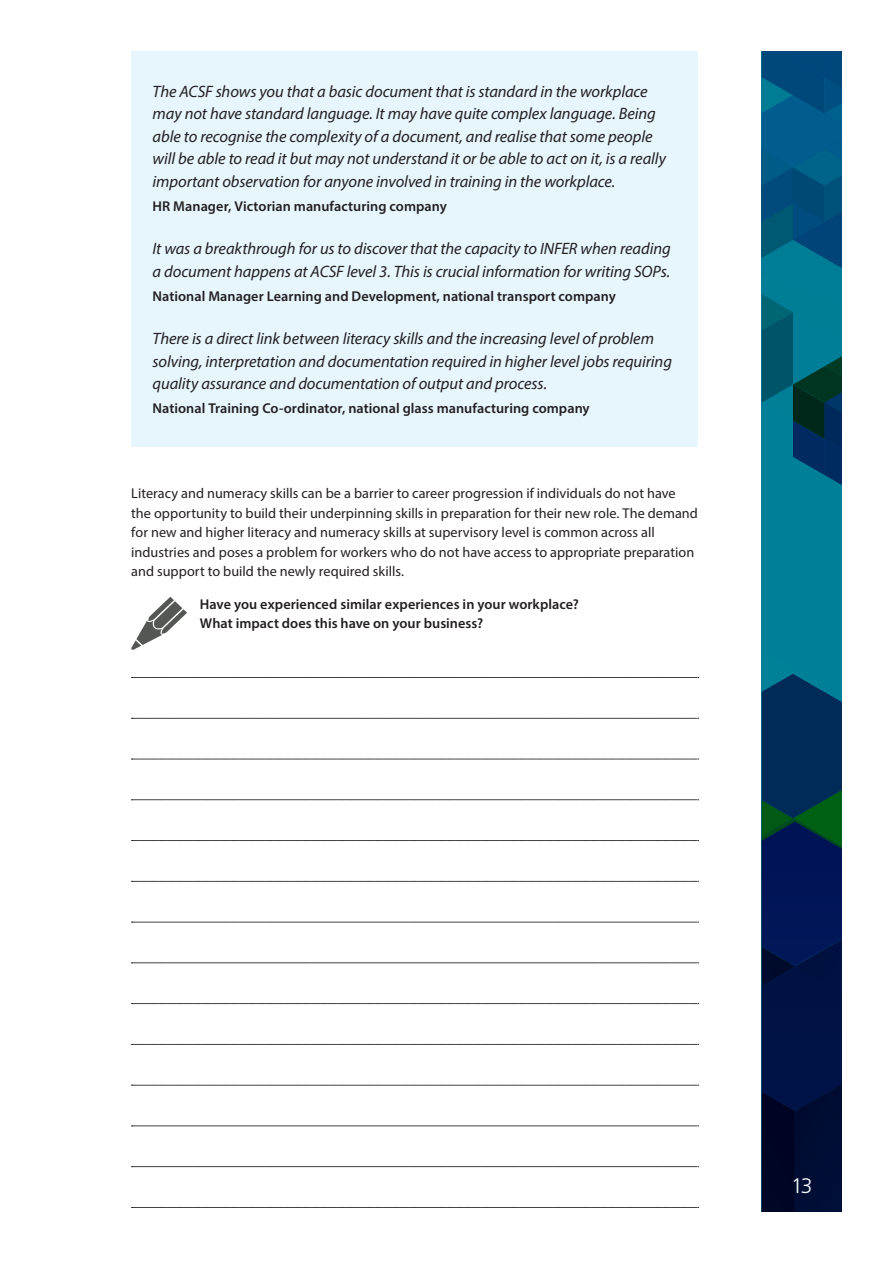
<style>
.page{position:relative;width:893px;height:1263px;background:#fff}
.page>*{position:absolute;margin:0;border:0;box-sizing:border-box;transform-origin:0 0}
.t1{font:300 21px "Frutiger LT Std";color:#fff}
.t2{font:italic 16.5px/22.5px "Myriad Pro";letter-spacing:-.005em;color:#231f20}
.t3{font:14.25px/19.5px "Myriad Pro";color:#231f20}
.t4{font:600 14.25px/19.5px "Myriad Pro";letter-spacing:.005em;color:#231f20}
</style>
<div class="page">
<div style="left:762px;top:51px;width:80px;height:1161px;background:#008098"></div>
<svg style="left:762px;top:51px;width:80px;height:217px;background:#005682"></svg>
<svg style="left:762px;top:294px;width:80px;height:191px"></svg>
<svg style="left:762px;top:674px;width:80px;height:538px;background:#001c46"></svg>
<svg style="left:131px;top:677px;width:568px;height:1px"></svg>
<svg style="left:131px;top:718px;width:568px;height:1px"></svg>
<svg style="left:131px;top:759px;width:568px;height:1px"></svg>
<svg style="left:131px;top:799px;width:568px;height:1px"></svg>
<svg style="left:131px;top:840px;width:568px;height:1px"></svg>
<svg style="left:131px;top:881px;width:568px;height:1px"></svg>
<svg style="left:131px;top:922px;width:568px;height:1px"></svg>
<svg style="left:131px;top:962px;width:568px;height:1px"></svg>
<svg style="left:131px;top:1003px;width:568px;height:1px"></svg>
<svg style="left:131px;top:1044px;width:568px;height:1px"></svg>
<svg style="left:131px;top:1085px;width:568px;height:1px"></svg>
<svg style="left:131px;top:1126px;width:568px;height:1px"></svg>
<svg style="left:131px;top:1166px;width:568px;height:1px"></svg>
<svg style="left:131px;top:1207px;width:568px;height:1px"></svg>
<div style="left:131px;top:51px;width:567px;height:395px;background:#e6f6fc"></div>
<svg style="left:131px;top:597px;width:56px;height:53px"></svg>
<p class="t2" style="left:153px;top:80px;width:515px">The ACSF shows you that a basic document that is standard in the workplace may not have standard language. It may have quite complex language. Being able to recognise the complexity of a document, and realise that some people will be able to read it but may not understand it or be able to act on it, is a really important observation for anyone involved in training in the workplace.</p>
<p class="t4" style="left:153px;top:196px;width:296px">HR Manager, Victorian manufacturing company</p>
<p class="t2" style="left:153px;top:237px;width:520px">It was a breakthrough for us to discover that the capacity to INFER when reading a document happens at ACSF level 3. This is crucial information for writing SOPs.</p>
<p class="t4" style="left:153px;top:286px;width:465px">National Manager Learning and Development, national transport company</p>
<p class="t2" style="left:153px;top:327px;width:521px">There is a direct link between literacy skills and the increasing level of problem solving, interpretation and documentation required in higher level jobs requiring quality assurance and documentation of output and process.</p>
<p class="t4" style="left:153px;top:398px;width:439px">National Training Co-ordinator, national glass manufacturing company</p>
<p class="t3" style="left:131px;top:483px;width:568px">Literacy and numeracy skills can be a barrier to career progression if individuals do not have the opportunity to build their underpinning skills in preparation for their new role. The demand for new and higher literacy and numeracy skills at supervisory level is common across all industries and poses a problem for workers who do not have access to appropriate preparation and support to build the newly required skills.</p>
<p class="t4" style="left:200px;top:594px;width:381px">Have you experienced similar experiences in your workplace?<br>What impact does this have on your business?</p>
<p class="t1" style="left:791px;top:1174px;width:23px">13</p>
</div>
